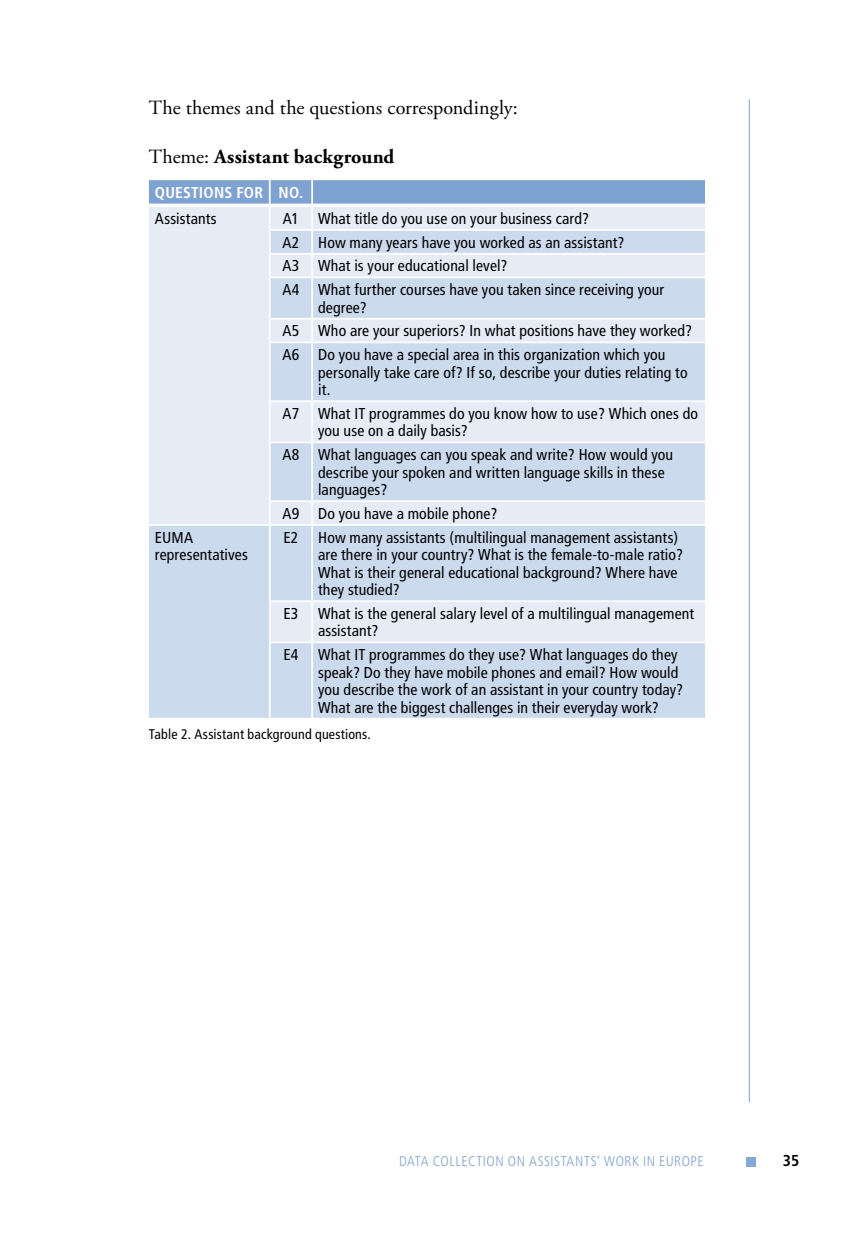
<style>
.page{position:relative;width:854px;height:1241px;background:#fff}
.page>*{position:absolute;margin:0;border:0;box-sizing:border-box;transform-origin:0 0}
.t1{font:20.12px "Adobe Garamond Pro";color:#000}
.t2{font:700 20.12px "Adobe Garamond Pro";letter-spacing:.01em;color:#000}
.t3{font:condensed 15.75px/17.5px "Frutiger";letter-spacing:.005em;color:#000}
.t4{font:700 condensed 15.75px "Frutiger";color:#fff}
.t5{font:700 condensed 15.75px "Frutiger";color:#000}
.t6{font:300 condensed 14px "Frutiger";letter-spacing:.04em;color:#7ea2d1}
.t7{font:condensed 14px "Frutiger";letter-spacing:.01em;color:#000}
.s1{font-weight:400}
</style>
<div class="page">
<hr style="left:748px;top:99px;width:1px;height:1002px;background:#7ea2d1">
<div style="left:745px;top:1156px;width:10px;height:10px;background:#86a8d4"></div>
<svg style="left:149px;top:277px;width:555px;height:440px;background:#d4e0f0"></svg>
<svg style="left:149px;top:180px;width:555px;height:97px;background:#c6d6eb"></svg>
<hr style="left:311px;top:254px;width:2px;height:23px;background:#fff">
<hr style="left:269px;top:277px;width:1px;height:41px;background:#fff">
<hr style="left:311px;top:277px;width:2px;height:41px;background:#fff">
<svg style="left:269px;top:318px;width:1px;height:24px"></svg>
<hr style="left:311px;top:318px;width:2px;height:24px;background:#fff">
<hr style="left:269px;top:342px;width:1px;height:59px;background:#fff">
<hr style="left:311px;top:342px;width:2px;height:59px;background:#fff">
<hr style="left:269px;top:401px;width:1px;height:41px;background:#fff">
<hr style="left:311px;top:401px;width:2px;height:41px;background:#fff">
<hr style="left:269px;top:442px;width:1px;height:59px;background:#fff">
<hr style="left:311px;top:442px;width:2px;height:59px;background:#fff">
<svg style="left:269px;top:501px;width:1px;height:24px"></svg>
<hr style="left:311px;top:501px;width:2px;height:24px;background:#fff">
<hr style="left:269px;top:525px;width:1px;height:76px;background:#fff">
<hr style="left:311px;top:525px;width:2px;height:76px;background:#fff">
<hr style="left:269px;top:601px;width:1px;height:41px;background:#fff">
<hr style="left:311px;top:601px;width:2px;height:41px;background:#fff">
<hr style="left:269px;top:642px;width:1px;height:77px;background:#fff">
<hr style="left:311px;top:642px;width:2px;height:77px;background:#fff">
<svg style="left:149px;top:203px;width:120px;height:4px"></svg>
<svg style="left:270px;top:203px;width:41px;height:4px"></svg>
<svg style="left:313px;top:203px;width:391px;height:4px"></svg>
<hr style="left:270px;top:229px;width:41px;height:2px;background:#fff">
<hr style="left:313px;top:229px;width:391px;height:2px;background:#fff">
<hr style="left:270px;top:253px;width:41px;height:1px;background:#fff">
<hr style="left:313px;top:253px;width:391px;height:1px;background:#fff">
<hr style="left:270px;top:276px;width:41px;height:2px;background:#fff">
<hr style="left:313px;top:276px;width:391px;height:2px;background:#fff">
<hr style="left:270px;top:318px;width:41px;height:1px;background:#fff">
<hr style="left:313px;top:318px;width:391px;height:1px;background:#fff">
<hr style="left:270px;top:341px;width:41px;height:2px;background:#fff">
<hr style="left:313px;top:341px;width:391px;height:2px;background:#fff">
<hr style="left:270px;top:400px;width:41px;height:2px;background:#fff">
<hr style="left:313px;top:400px;width:391px;height:2px;background:#fff">
<hr style="left:270px;top:441px;width:41px;height:2px;background:#fff">
<hr style="left:313px;top:441px;width:391px;height:2px;background:#fff">
<hr style="left:270px;top:500px;width:41px;height:2px;background:#fff">
<hr style="left:313px;top:500px;width:391px;height:2px;background:#fff">
<hr style="left:149px;top:524px;width:120px;height:1px;background:#fff">
<hr style="left:270px;top:524px;width:41px;height:1px;background:#fff">
<hr style="left:313px;top:524px;width:391px;height:1px;background:#fff">
<hr style="left:270px;top:600px;width:41px;height:2px;background:#fff">
<hr style="left:313px;top:600px;width:391px;height:2px;background:#fff">
<hr style="left:270px;top:641px;width:41px;height:2px;background:#fff">
<hr style="left:313px;top:641px;width:391px;height:2px;background:#fff">
<p class="t1" style="left:149px;top:95px;width:370px">The themes and the questions correspondingly:</p>
<p class="t2" style="left:149px;top:145px;width:247px"><span class="s1">Theme:</span> Assistant background</p>
<p class="t4" style="left:155px;top:183px;width:20px">QUESTIONS</p>
<p class="t4" style="left:236px;top:183px;width:10px">FOR</p>
<p class="t4" style="left:278px;top:183px;width:26px">NO.</p>
<p class="t3" style="left:155px;top:210px;width:63px">Assistants</p>
<p class="t3" style="left:282px;top:207px;width:383px;line-height:23.8px">A1 What title do you use on your business card?<br>A2 How many years have you worked as an assistant?<br>A3 What is your educational level?<br>A4 What further courses have you taken since receiving your</p>
<p class="t3" style="left:282px;top:295px;width:411px;line-height:23.8px;text-indent:36px">degree?<br>A5 Who are your superiors? In what positions have they worked?<br>A6 Do you have a special area in this organization which you</p>
<p class="t3" style="left:318px;top:363px;width:371px">personally take care of? If so, describe your duties relating to it.</p>
<p class="t3" style="left:318px;top:405px;width:381px;text-indent:-35px">A7 What IT programmes do you know how to use? Which ones do you use on a daily basis?</p>
<p class="t3" style="left:318px;top:446px;width:356px;text-indent:-36px">A8 What languages can you speak and write? How would you describe your spoken and written language skills in these languages?</p>
<p class="t3" style="left:282px;top:505px;width:217px">A9 Do you have a mobile phone?</p>
<p class="t3" style="left:155px;top:528px;width:95px">EUMA representatives</p>
<p class="t3" style="left:318px;top:528px;width:366px;text-indent:-35px">E2 How many assistants (multilingual management assistants) are there in your country? What is the female-to-male ratio?<br>What is their general educational background? Where have they studied?</p>
<p class="t3" style="left:318px;top:604px;width:377px;text-indent:-35px">E3 What is the general salary level of a multilingual management assistant?</p>
<p class="t3" style="left:283px;top:646px;width:16px">E4</p>
<p class="t3" style="left:318px;top:646px;width:366px">What IT programmes do they use? What languages do they speak? Do they have mobile phones and email? How would you describe the work of an assistant in your country today?<br>What are the biggest challenges in their everyday work?</p>
<p class="t7" style="left:149px;top:726px;width:223px">Table 2. Assistant background questions.</p>
<p class="t6" style="left:399px;top:1153px;width:306px">DATA COLLECTION ON ASSISTANTS’ WORK IN EUROPE</p>
<p class="t5" style="left:782px;top:1151px;width:18px">35</p>
</div>
